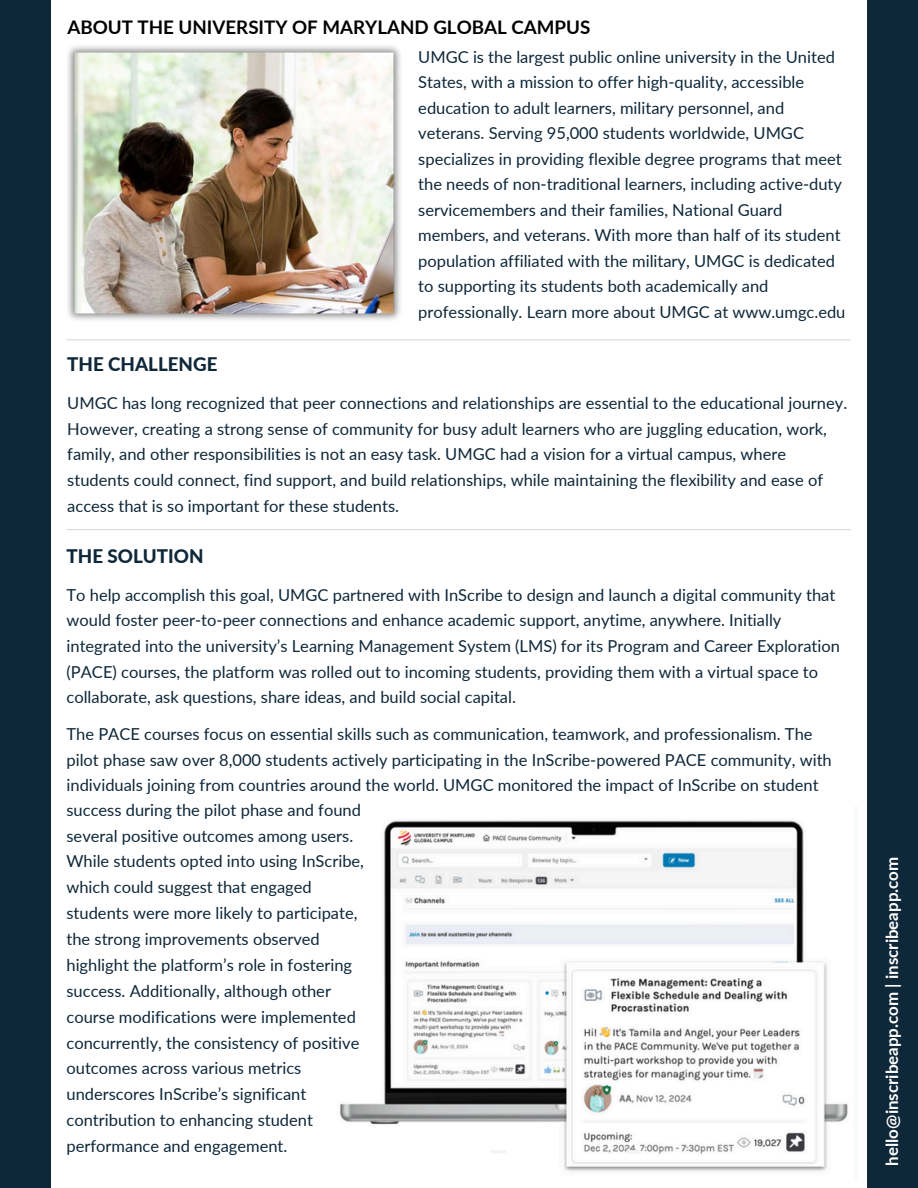
<style>
.page{position:relative;width:918px;height:1188px;background:#0e2739}
.page>*{position:absolute;margin:0;border:0;box-sizing:border-box;transform-origin:0 0}
.t1{font:700 18.75px "Lato";color:#000}
.t2{font:800 18.75px "Lato";color:#0e2739}
.t3{font:700 16.95px "Lato";color:#fefefc}
.t4{font:16.5px/25.8px "Lato";color:#0e2739}
</style>
<div class="page">
<div style="left:51px;top:0;width:815px;height:1188px;background:#fff"></div>
<img style="left:340px;top:820px;width:508px;height:352px">
<hr style="left:67px;top:339px;width:783px;height:1px;background:#d9d9d9">
<hr style="left:67px;top:529px;width:783px;height:1px;background:#d9d9d9">
<svg style="left:490px;top:1150px;width:16px;height:3px"></svg>
<svg style="left:626px;top:1150px;width:16px;height:3px"></svg>
<img style="left:68px;top:46px;width:333px;height:274px">
<h1 class="t1" style="left:67px;top:15px;width:524px">ABOUT THE UNIVERSITY OF MARYLAND GLOBAL CAMPUS</h1>
<p class="t4" style="left:418px;top:44px;width:429px">UMGC is the largest public online university in the United States, with a mission to offer high-quality, accessible education to adult learners, military personnel, and veterans. Serving 95,000 students worldwide, UMGC specializes in providing flexible degree programs that meet the needs of non-traditional learners, including active-duty servicemembers and their families, National Guard members, and veterans. With more than half of its student population affiliated with the military, UMGC is dedicated to supporting its students both academically and professionally. Learn more about UMGC at www.umgc.edu</p>
<p class="t2" style="left:67px;top:353px;width:152px">THE CHALLENGE</p>
<h1 class="t4" style="left:67px;top:390px;width:781px">UMGC has long recognized that peer connections and relationships are essential to the educational journey.<br>However, creating a strong sense of community for busy adult learners who are juggling education, work, family, and other responsibilities is not an easy task. UMGC had a vision for a virtual campus, where students could connect, find support, and build relationships, while maintaining the flexibility and ease of access that is so important for these students.</h1>
<h1 class="t2" style="left:67px;top:544px;width:139px">THE SOLUTION</h1>
<p class="t4" style="left:67px;top:582px;width:775px">To help accomplish this goal, UMGC partnered with InScribe to design and launch a digital community that would foster peer-to-peer connections and enhance academic support, anytime, anywhere. Initially integrated into the university’s Learning Management System (LMS) for its Program and Career Exploration (PACE) courses, the platform was rolled out to incoming students, providing them with a virtual space to collaborate, ask questions, share ideas, and build social capital.</p>
<p class="t4" style="left:67px;top:721px;width:767px">The PACE courses focus on essential skills such as communication, teamwork, and professionalism. The pilot phase saw over 8,000 students actively participating in the InScribe-powered PACE community, with individuals joining from countries around the world. UMGC monitored the impact of InScribe on student</p>
<p class="t4" style="left:67px;top:796px;width:299px">success during the pilot phase and found several positive outcomes among users.<br>While students opted into using InScribe, which could suggest that engaged students were more likely to participate, the strong improvements observed highlight the platform’s role in fostering success. Additionally, although other course modifications were implemented concurrently, the consistency of positive outcomes across various metrics underscores InScribe’s significant contribution to enhancing student performance and engagement.</p>
<p class="t3" style="left:881px;top:1166px;width:310px;rotate:-90deg">hello@inscribeapp.com | inscribeapp.com</p>
</div>
